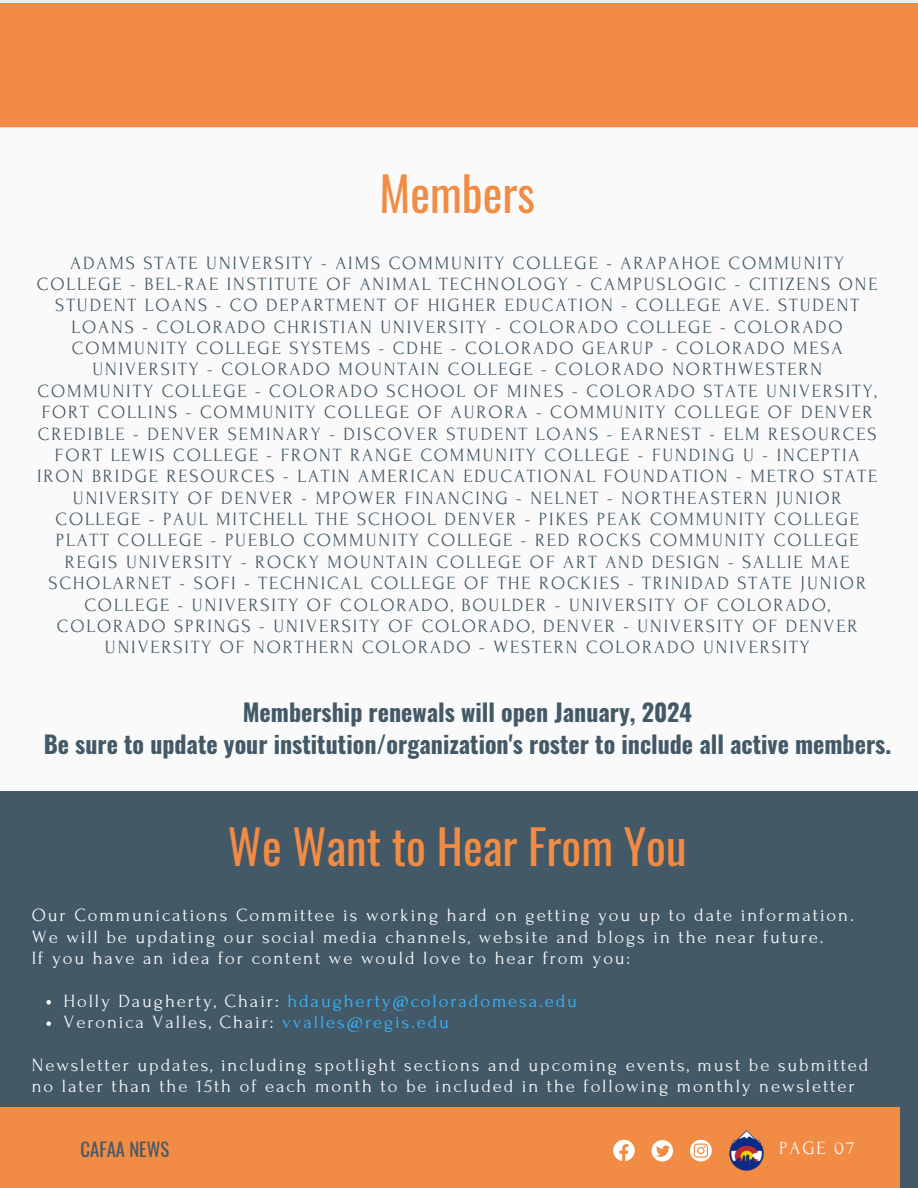
<style>
.page{position:relative;width:918px;height:1188px;background:#fafafa}
.page>*{position:absolute;margin:0;border:0;box-sizing:border-box;transform-origin:0 0}
.t1{font:46.65px "Oswald";color:#f28b43}
.t2{font:700 24px/32.7px "Oswald";color:#435967;text-align:center}
.t3{font:18.75px/21.3px "Forum";letter-spacing:.1em;color:#435967;text-align:center}
.t4{font:18.75px/21.3px "Forum";letter-spacing:.1em;color:#fafafa}
.t5{font:18.75px/21.3px "Forum";letter-spacing:.1em;color:#38b6ff}
.t6{font:18.6px "Oswald";color:#435967}
.t7{font:18.6px "Forum";letter-spacing:.1em;color:#fafafa}
.s1{color:#fafafa}
</style>
<div class="page">
<div style="left:0;top:791px;width:918px;height:397px;background:#435967"></div>
<div style="left:0;top:1107px;width:900px;height:81px;background:#f28b43"></div>
<div style="left:0;top:0;width:918px;height:127px;background:#ddf3ff"></div>
<div style="left:0;top:3px;width:918px;height:124px;background:#f28b43"></div>
<svg style="left:46px;top:1000px;width:5px;height:5px"></svg>
<svg style="left:46px;top:1021px;width:5px;height:5px"></svg>
<img style="left:729px;top:1130px;width:35px;height:41px">
<svg style="left:690px;top:1140px;width:21px;height:21px"></svg>
<svg style="left:613px;top:1140px;width:22px;height:21px"></svg>
<svg style="left:652px;top:1140px;width:21px;height:21px"></svg>
<h1 class="t1" style="left:380px;top:158px;width:157px">Members</h1>
<p class="t3" style="left:37px;top:252px;width:842px">ADAMS STATE UNIVERSITY - AIMS COMMUNITY COLLEGE - ARAPAHOE COMMUNITY COLLEGE - BEL-RAE INSTITUTE OF ANIMAL TECHNOLOGY - CAMPUSLOGIC - CITIZENS ONE STUDENT LOANS - CO DEPARTMENT OF HIGHER EDUCATION - COLLEGE AVE. STUDENT LOANS - COLORADO CHRISTIAN UNIVERSITY - COLORADO COLLEGE - COLORADO COMMUNITY COLLEGE SYSTEMS - CDHE - COLORADO GEARUP - COLORADO MESA UNIVERSITY - COLORADO MOUNTAIN COLLEGE - COLORADO NORTHWESTERN COMMUNITY COLLEGE - COLORADO SCHOOL OF MINES - COLORADO STATE UNIVERSITY, FORT COLLINS - COMMUNITY COLLEGE OF AURORA - COMMUNITY COLLEGE OF DENVER CREDIBLE - DENVER SEMINARY - DISCOVER STUDENT LOANS - EARNEST - ELM RESOURCES FORT LEWIS COLLEGE - FRONT RANGE COMMUNITY COLLEGE - FUNDING U - INCEPTIA IRON BRIDGE RESOURCES - LATIN AMERICAN EDUCATIONAL FOUNDATION - METRO STATE UNIVERSITY OF DENVER - MPOWER FINANCING - NELNET - NORTHEASTERN JUNIOR COLLEGE - PAUL MITCHELL THE SCHOOL DENVER - PIKES PEAK COMMUNITY COLLEGE PLATT COLLEGE - PUEBLO COMMUNITY COLLEGE - RED ROCKS COMMUNITY COLLEGE REGIS UNIVERSITY - ROCKY MOUNTAIN COLLEGE OF ART AND DESIGN - SALLIE MAE SCHOLARNET - SOFI - TECHNICAL COLLEGE OF THE ROCKIES - TRINIDAD STATE JUNIOR COLLEGE - UNIVERSITY OF COLORADO, BOULDER - UNIVERSITY OF COLORADO, COLORADO SPRINGS - UNIVERSITY OF COLORADO, DENVER - UNIVERSITY OF DENVER UNIVERSITY OF NORTHERN COLORADO - WESTERN COLORADO UNIVERSITY</p>
<p class="t2" style="left:44px;top:694px;width:849px">Membership renewals will open January, 2024<br>Be sure to update your institution/organization's roster to include all active members.</p>
<h1 class="t1" style="left:228px;top:810px;width:460px">We Want to Hear From You</h1>
<p class="t4" style="left:32px;top:905px;width:823px">Our Communications Committee is working hard on getting you up to date information.<br>We will be updating our social media channels, website and blogs in the near future.<br>If you have an idea for content we would love to hear from you:</p>
<p class="t5" style="left:64px;top:990px;width:515px"><span class="s1">Holly Daugherty, Chair:</span> hdaugherty@coloradomesa.edu<br><span class="s1">Veronica Valles, Chair:</span> vvalles@regis.edu</p>
<p class="t4" style="left:32px;top:1055px;width:838px">Newsletter updates, including spotlight sections and upcoming events, must be submitted no later than the 15th of each month to be included in the following monthly newsletter</p>
<p class="t6" style="left:81px;top:1135px;width:90px">CAFAA NEWS</p>
<p class="t7" style="left:779px;top:1138px;width:76px">PAGE 07</p>
</div>
